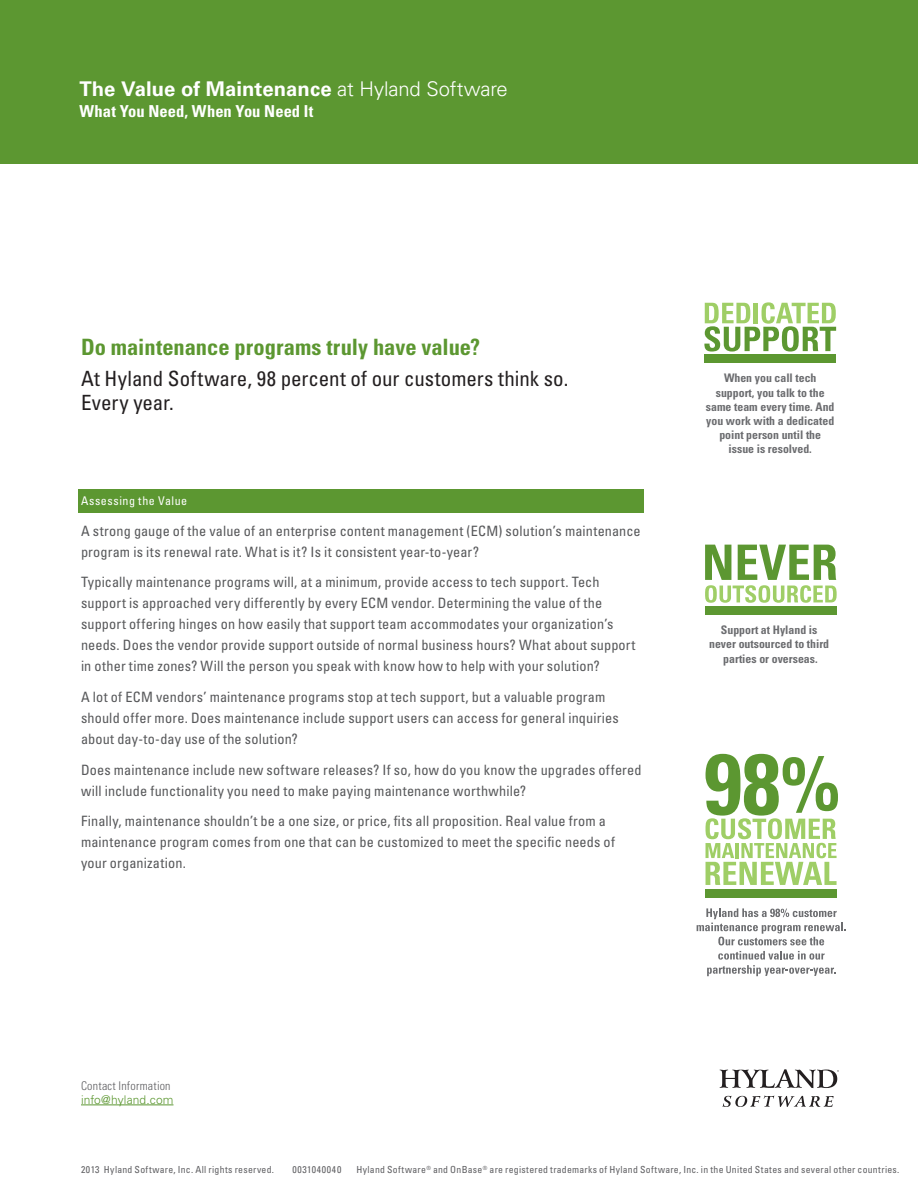
<style>
.page{position:relative;width:918px;height:1188px;background:#fff}
.page>*{position:absolute;margin:0;border:0;box-sizing:border-box;transform-origin:0 0}
.t1{font:700 condensed 22.5px "Univers LT Std";color:#5c9731}
.t2{font:condensed 21px/24px "Univers LT Std";color:#231f20}
.t3{font:700 20.25px "Univers LT Std";letter-spacing:.005em;color:#fff}
.t4{font:700 condensed 16.5px "Univers LT Std";letter-spacing:.005em;color:#fff}
.t5{font:condensed 14.25px/21px "Univers LT Std";letter-spacing:.01em;color:#57585a}
.t6{font:300 condensed 12px "Univers LT Std";letter-spacing:.015em;color:#5f5f62}
.t7{font:condensed 12px "Univers LT Std";letter-spacing:.045em;color:#fff}
.t8{font:300 12px "Univers LT Std";letter-spacing:.01em;color:#5c9731}
.t9{font:700 condensed 11.85px/14.1px "Univers LT Std";color:#6c6d70;text-align:center}
.t10{font:condensed 9.75px "Univers LT Std";letter-spacing:.03em;color:#5f5f62}
.t11{font:condensed 9.75px "Univers LT Std";letter-spacing:.075em;color:#5f5f62}
.s1{font-weight:300}
</style>
<div class="page">
<svg style="left:723px;top:1096px;width:111px;height:11px"></svg>
<svg style="left:720px;top:1069px;width:119px;height:19px"></svg>
<div style="left:78px;top:489px;width:566px;height:23px;background:#5c9731"></div>
<div style="left:0;top:0;width:918px;height:163px;background:#5c9731"></div>
<div style="left:705px;top:606px;width:132px;height:8px;background:#5c9731"></div>
<svg style="left:705px;top:545px;width:132px;height:58px"></svg>
<div style="left:704px;top:354px;width:132px;height:9px;background:#5c9731"></div>
<svg style="left:704px;top:302px;width:132px;height:50px"></svg>
<svg style="left:697px;top:908px;width:149px;height:37px"></svg>
<svg style="left:707px;top:951px;width:128px;height:25px"></svg>
<div style="left:705px;top:889px;width:132px;height:8px;background:#5c9731"></div>
<svg style="left:706px;top:754px;width:132px;height:131px"></svg>
<hr style="left:81px;top:1105px;width:92px;height:1px;background:#5c9731">
<p class="t3" style="left:80px;top:77px;width:430px">The Value of Maintenance <span class="s1">at Hyland Software</span></p>
<p class="t4" style="left:80px;top:101px;width:235px">What You Need, When You Need It</p>
<p class="t1" style="left:81px;top:333px;width:401px">Do maintenance programs truly have value?</p>
<p class="t2" style="left:81px;top:366px;width:489px">At Hyland Software, 98 percent of our customers think so.<br>Every year.</p>
<p class="t7" style="left:81px;top:493px;width:108px">Assessing the Value</p>
<p class="t5" style="left:81px;top:520px;width:561px">A strong gauge of the value of an enterprise content management (ECM) solution’s maintenance program is its renewal rate. What is it? Is it consistent year-to-year?</p>
<p class="t5" style="left:81px;top:572px;width:556px">Typically maintenance programs will, at a minimum, provide access to tech support. Tech support is approached very differently by every ECM vendor. Determining the value of the support offering hinges on how easily that support team accommodates your organization’s needs. Does the vendor provide support outside of normal business hours? What about support in other time zones? Will the person you speak with know how to help with your solution?</p>
<p class="t5" style="left:81px;top:686px;width:539px">A lot of ECM vendors’ maintenance programs stop at tech support, but a valuable program should offer more. Does maintenance include support users can access for general inquiries about day-to-day use of the solution?</p>
<p class="t5" style="left:81px;top:759px;width:562px">Does maintenance include new software releases? If so, how do you know the upgrades offered will include functionality you need to make paying maintenance worthwhile?</p>
<p class="t5" style="left:81px;top:811px;width:536px">Finally, maintenance shouldn’t be a one size, or price, fits all proposition. Real value from a maintenance program comes from one that can be customized to meet the specific needs of your organization.</p>
<p class="t9" style="left:706px;top:371px;width:130px">When you call tech support, you talk to the same team every time. And you work with a dedicated point person until the issue is resolved.</p>
<p class="t9" style="left:709px;top:623px;width:122px">Support at Hyland is never outsourced to third parties or overseas.</p>
<p class="t6" style="left:81px;top:1078px;width:91px">Contact Information</p>
<p class="t8" style="left:81px;top:1092px;width:94px">info@hyland.com</p>
<p class="t10" style="left:81px;top:1163px;width:195px">2013 Hyland Software, Inc. All rights reserved.</p>
<p class="t11" style="left:292px;top:1163px;width:50px">0031040040</p>
<p class="t10" style="left:356px;top:1163px;width:545px">Hyland Software<sup>®</sup> and OnBase<sup>®</sup> are registered trademarks of Hyland Software, Inc. in the United States and several other countries.</p>
</div>
